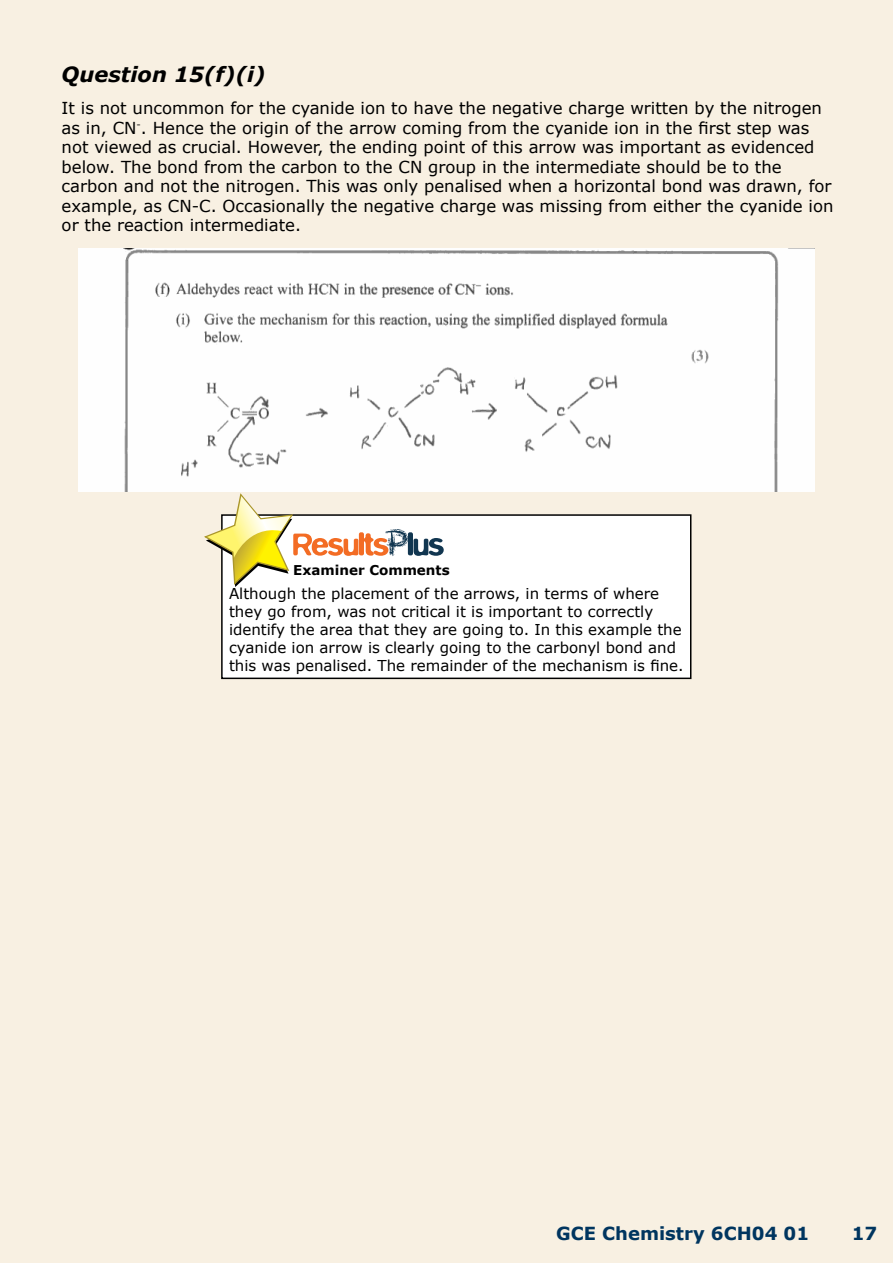
<style>
.page{position:relative;width:893px;height:1263px;background:#f8f0e2}
.page>*{position:absolute;margin:0;border:0;box-sizing:border-box;transform-origin:0 0}
.t1{font:italic 700 21px "Verdana";color:#000}
.t2{font:700 18px "Verdana";color:#00355f}
.t3{font:16.5px/19.5px "Verdana";color:#000}
.t4{font:15px/18px "Verdana";color:#000}
.t5{font:700 13.5px "Verdana";color:#000}
</style>
<div class="page">
<img style="left:79px;top:249px;width:735px;height:242px">
<div style="left:222px;top:515px;width:469px;height:163px;background:#fff"></div>
<div style="left:221px;top:514px;width:470px;height:165px;border:2px solid #000"></div>
<svg style="left:204px;top:493px;width:240px;height:94px"></svg>
<p class="t1" style="left:62px;top:61px;width:206px">Question 15(f)(i)</p>
<p class="t3" style="left:62px;top:98px;width:773px">It is not uncommon for the cyanide ion to have the negative charge written by the nitrogen as in, CN<sup>-</sup>. Hence the origin of the arrow coming from the cyanide ion in the first step was not viewed as crucial. However, the ending point of this arrow was important as evidenced below. The bond from the carbon to the CN group in the intermediate should be to the carbon and not the nitrogen. This was only penalised when a horizontal bond was drawn, for example, as CN-C. Occasionally the negative charge was missing from either the cyanide ion or the reaction intermediate.</p>
<p class="t5" style="left:293px;top:561px;width:158px">Examiner Comments</p>
<p class="t4" style="left:229px;top:584px;width:456px">Although the placement of the arrows, in terms of where they go from, was not critical it is important to correctly identify the area that they are going to. In this example the cyanide ion arrow is clearly going to the carbonyl bond and this was penalised. The remainder of the mechanism is fine.</p>
<p class="t2" style="left:556px;top:1222px;width:255px">GCE Chemistry 6CH04 01</p>
<p class="t2" style="left:852px;top:1222px;width:27px">17</p>
</div>
